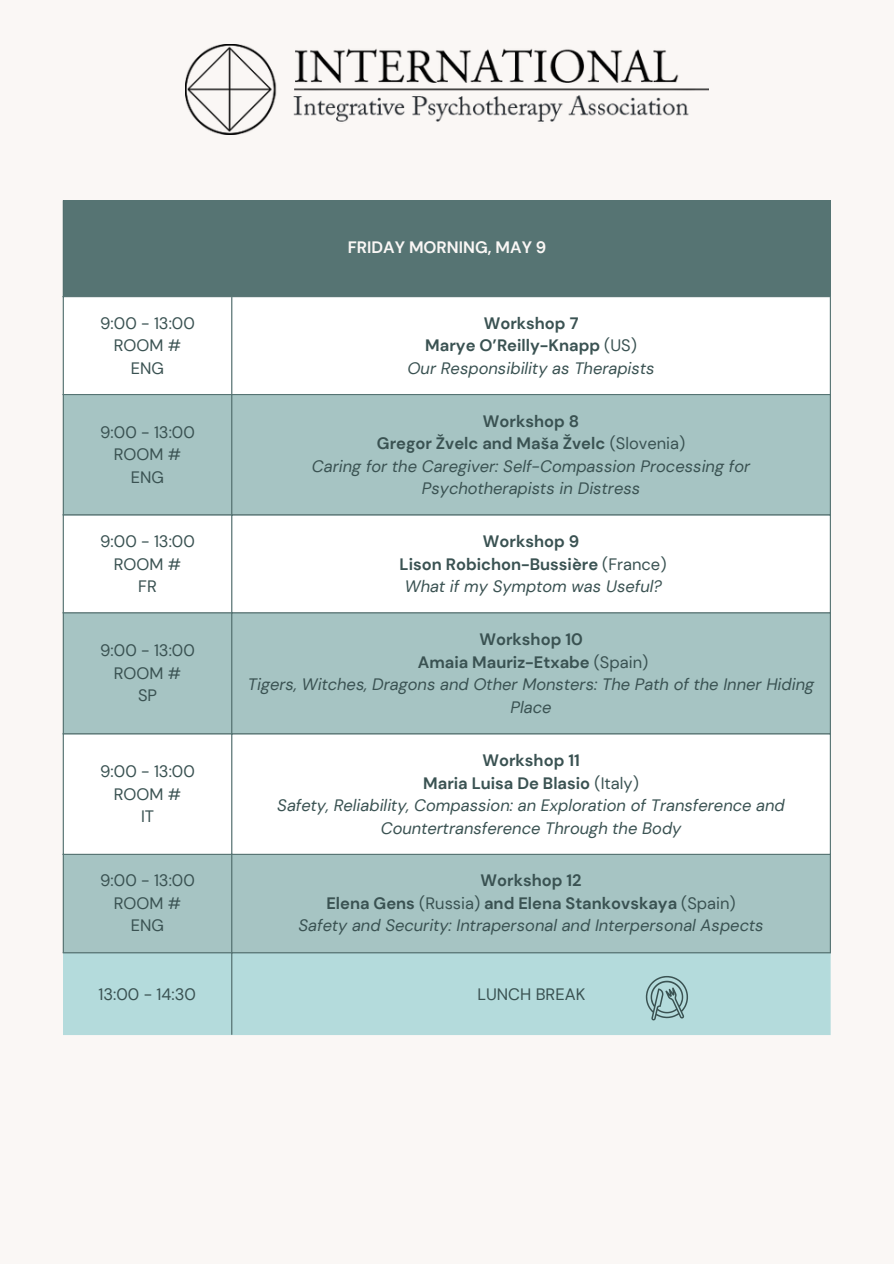
<style>
.page{position:relative;width:894px;height:1264px;background:#fff}
.page>*{position:absolute;margin:0;border:0;box-sizing:border-box;transform-origin:0 0}
.t1{font:italic 16.5px/22.5px "DM Sans";color:#3a5252;text-align:center}
.t2{font:700 16.5px "DM Sans";color:#3a5252}
.t3{font:16.5px "DM Sans";color:#3a5252}
.t4{font:700 16.5px "DM Sans";color:#faf7f5}
.s1{font-weight:400}
</style>
<div class="page">
<div style="left:0;top:0;width:893px;height:1263px;background:#faf7f5"></div>
<div style="left:63px;top:200px;width:767px;height:97px;background:#567473"></div>
<svg style="left:64px;top:395px;width:765px;height:557px;fill:#a6c4c3"></svg>
<div style="left:63px;top:953px;width:767px;height:82px;background:#b4dbdc"></div>
<hr style="left:63px;top:200px;width:1px;height:752px;background:#567473">
<hr style="left:231px;top:297px;width:1px;height:737px;background:#567473">
<hr style="left:829px;top:297px;width:1px;height:655px;background:#567473">
<hr style="left:63px;top:394px;width:767px;height:1px;background:#567473">
<hr style="left:63px;top:514px;width:767px;height:1px;background:#567473">
<hr style="left:63px;top:612px;width:767px;height:1px;background:#567473">
<hr style="left:63px;top:733px;width:767px;height:1px;background:#567473">
<hr style="left:63px;top:853px;width:767px;height:1px;background:#567473">
<hr style="left:63px;top:952px;width:767px;height:1px;background:#567473">
<svg style="left:645px;top:975px;width:43px;height:45px;background:#91b4b5"></svg>
<img style="left:185px;top:44px;width:523px;height:90px">
<p class="t3" style="left:100px;top:312px;width:96px">9:00 - 13:00</p>
<p class="t3" style="left:114px;top:335px;width:69px">ROOM #</p>
<p class="t3" style="left:131px;top:357px;width:35px">ENG</p>
<p class="t3" style="left:100px;top:421px;width:96px">9:00 - 13:00</p>
<p class="t3" style="left:114px;top:444px;width:69px">ROOM #</p>
<p class="t3" style="left:131px;top:466px;width:35px">ENG</p>
<p class="t3" style="left:100px;top:530px;width:96px">9:00 - 13:00</p>
<p class="t3" style="left:114px;top:553px;width:69px">ROOM #</p>
<p class="t3" style="left:138px;top:575px;width:20px">FR</p>
<p class="t3" style="left:100px;top:640px;width:96px">9:00 - 13:00</p>
<p class="t3" style="left:114px;top:662px;width:69px">ROOM #</p>
<p class="t3" style="left:138px;top:685px;width:21px">SP</p>
<p class="t3" style="left:100px;top:761px;width:96px">9:00 - 13:00</p>
<p class="t3" style="left:114px;top:783px;width:69px">ROOM #</p>
<p class="t3" style="left:141px;top:806px;width:15px">IT</p>
<p class="t3" style="left:100px;top:870px;width:96px">9:00 - 13:00</p>
<p class="t3" style="left:114px;top:892px;width:69px">ROOM #</p>
<p class="t3" style="left:131px;top:915px;width:35px">ENG</p>
<p class="t4" style="left:347px;top:237px;width:200px">FRIDAY MORNING, MAY 9</p>
<p class="t2" style="left:483px;top:312px;width:96px">Workshop 7</p>
<p class="t2" style="left:425px;top:335px;width:213px">Marye O’Reilly-Knapp <span class="s1">(US)</span></p>
<p class="t1" style="left:407px;top:357px;width:249px">Our Responsibility as Therapists</p>
<p class="t2" style="left:483px;top:410px;width:98px">Workshop 8</p>
<p class="t2" style="left:377px;top:433px;width:310px">Gregor Žvelc and Maša Žvelc <span class="s1">(Slovenia)</span></p>
<p class="t1" style="left:312px;top:455px;width:440px">Caring for the Caregiver: Self-Compassion Processing for<br>Psychotherapists in Distress</p>
<p class="t2" style="left:482px;top:530px;width:98px">Workshop 9</p>
<p class="t2" style="left:399px;top:553px;width:268px">Lison Robichon-Bussière <span class="s1">(France)</span></p>
<p class="t1" style="left:404px;top:575px;width:259px">What if my Symptom was Useful?</p>
<p class="t2" style="left:479px;top:628px;width:105px">Workshop 10</p>
<p class="t2" style="left:418px;top:651px;width:232px">Amaia Mauriz-Etxabe <span class="s1">(Spain)</span></p>
<p class="t1" style="left:248px;top:673px;width:567px">Tigers, Witches, Dragons and Other Monsters: The Path of the Inner Hiding<br>Place</p>
<p class="t2" style="left:482px;top:749px;width:99px">Workshop 11</p>
<p class="t2" style="left:423px;top:772px;width:217px">Maria Luisa De Blasio <span class="s1">(Italy)</span></p>
<p class="t1" style="left:277px;top:794px;width:509px">Safety, Reliability, Compassion: an Exploration of Transference and<br>Countertransference Through the Body</p>
<p class="t2" style="left:480px;top:870px;width:102px">Workshop 12</p>
<p class="t2" style="left:326px;top:892px;width:410px">Elena Gens <span class="s1">(Russia)</span> and Elena Stankovskaya <span class="s1">(Spain)</span></p>
<p class="t1" style="left:298px;top:914px;width:466px">Safety and Security: Intrapersonal and Interpersonal Aspects</p>
<p class="t3" style="left:98px;top:983px;width:99px">13:00 - 14:30</p>
<p class="t3" style="left:477px;top:983px;width:109px">LUNCH BREAK</p>
</div>
